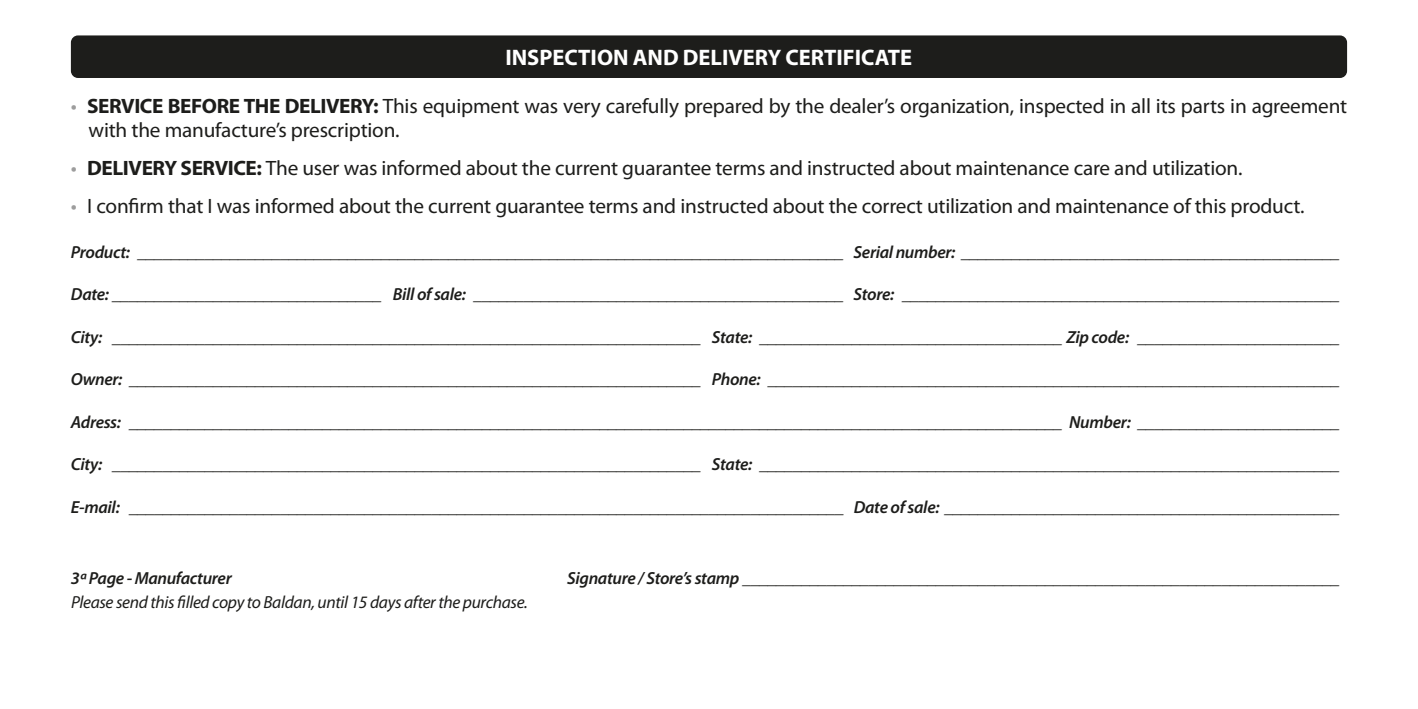
<style>
.page{position:relative;width:1418px;height:709px;background:#fff}
.page>*{position:absolute;margin:0;border:0;box-sizing:border-box;transform-origin:0 0}
.t1{font:700 22.5px "Myriad Pro";color:#fff}
.t2{font:20.75px/23.8px "Myriad Pro";letter-spacing:-.01em;color:#1d1d1b}
.t3{font:italic 17.5px "Myriad Pro";letter-spacing:-.02em;color:#1d1d1b}
.t4{font:italic 600 17.5px "Myriad Pro";letter-spacing:-.02em;color:#1d1d1b}
.s1{font-weight:700;font-stretch:condensed;color:#9d9d9d}
.s2{font-weight:700}
.s3{font-weight:600}
.s4{font-weight:400}
.s5{color:#fff}
</style>
<div class="page">
<div style="left:71px;top:35px;width:1275px;height:43px;background:#1d1d1b;border-radius:7px"></div>
<p class="t1" style="left:505px;top:43px;width:408px">INSPECTION AND DELIVERY CERTIFICATE</p>
<p class="t2" style="left:89px;top:94px;width:1259px;text-indent:-18px"><span class="s1">•</span> <span class="s2">SERVICE BEFORE THE DELIVERY:</span> This equipment was very carefully prepared by the dealer’s organization, inspected in all its parts in agreement with the manufacture’s prescription.</p>
<p class="t2" style="left:71px;top:156px;width:1173px"><span class="s1">•</span> <span class="s2">DELIVERY SERVICE:</span> The user was informed about the current guarantee terms and instructed about maintenance care and utilization.</p>
<p class="t2" style="left:71px;top:194px;width:1235px"><span class="s1">•</span> I confirm that I was informed about the current guarantee terms and instructed about the correct utilization and maintenance of this product.</p>
<p class="t3" style="left:71px;top:241px;width:1270px"><span class="s3">Product:</span> ____________________________________________________________________________________ <span class="s3">Serial number:</span> _____________________________________________</p>
<p class="t3" style="left:71px;top:283px;width:1270px"><span class="s3">Date:</span> ________________________________ <span class="s3">Bill of sale:</span> ____________________________________________ <span class="s3">Store:</span> ____________________________________________________</p>
<p class="t3" style="left:71px;top:326px;width:1270px"><span class="s3">City:</span> ______________________________________________________________________ <span class="s3">State:</span> ____________________________________ <span class="s3">Zip code:</span> ________________________</p>
<p class="t3" style="left:71px;top:368px;width:1270px"><span class="s3">Owner:</span> ____________________________________________________________________ <span class="s3">Phone:</span> ____________________________________________________________________</p>
<p class="t4" style="left:71px;top:411px;width:1270px">Adress: _______________________________________________________________________________________________________________ Number: <span class="s4">________________________</span></p>
<p class="t3" style="left:71px;top:453px;width:1270px"><span class="s3">City:</span> ______________________________________________________________________ <span class="s3">State:</span> _____________________________________________________________________</p>
<p class="t3" style="left:71px;top:496px;width:1270px"><span class="s3">E-mail:</span> _____________________________________________________________________________________ <span class="s3">Date of sale:</span> _______________________________________________</p>
<p class="t4" style="left:71px;top:567px;width:313px">3ª Page - Manufacturer <span class="s5">_________________</span></p>
<p class="t3" style="left:567px;top:567px;width:774px"><span class="s3">Signature / Store’s stamp</span> _______________________________________________________________________</p>
<p class="t3" style="left:71px;top:591px;width:458px">Please send this filled copy to Baldan, until 15 days after the purchase.</p>
</div>
